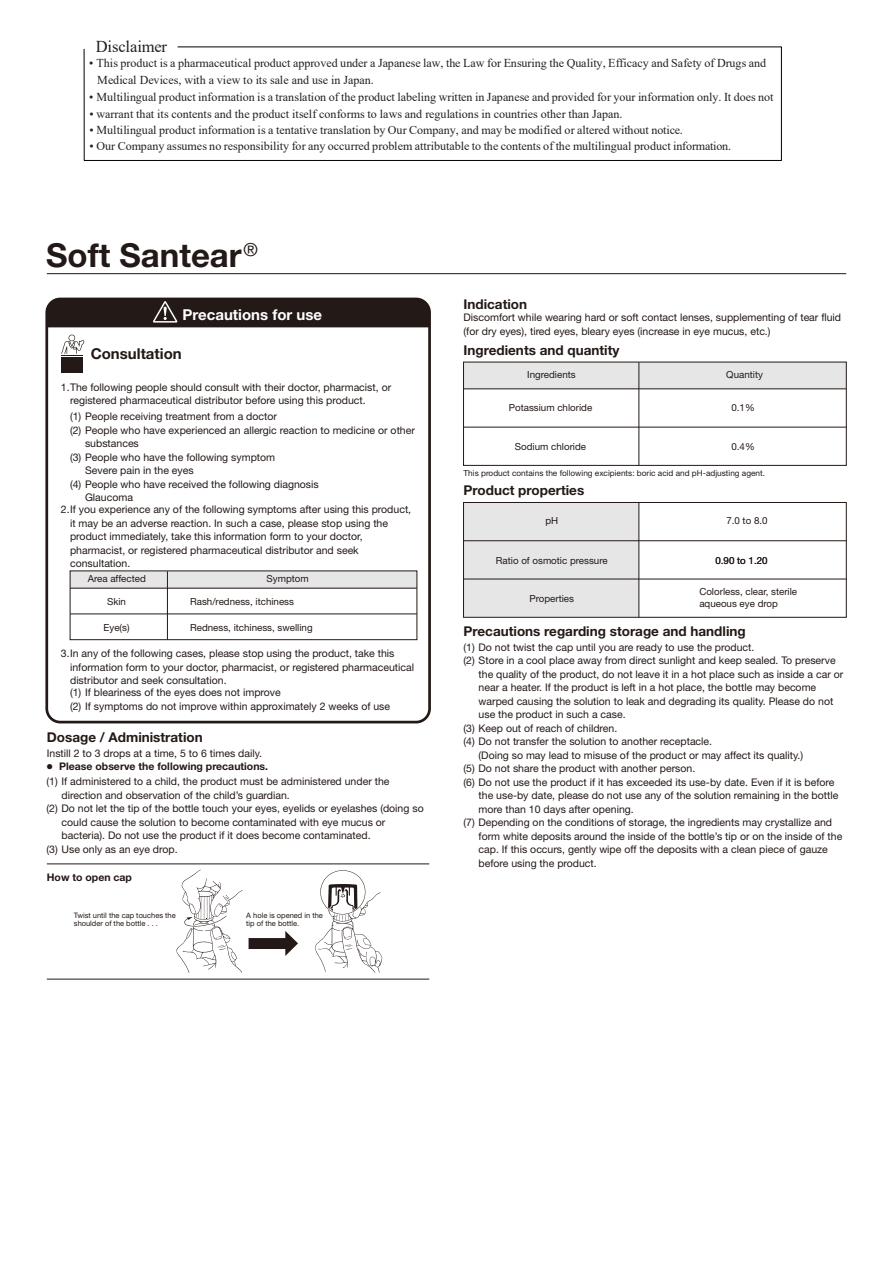
<style>
.page{position:relative;width:893px;height:1263px;background:#fff}
.page>*{position:absolute;margin:0;border:0;box-sizing:border-box;transform-origin:0 0}
.t1{font:700 33px "Helvetica Neue";color:#231916}
.t2{font:16.5px "Times New Roman";letter-spacing:-.01em;color:#231f20}
.t3{font:700 15px "Helvetica Neue";color:#fff}
.t4{font:700 15px "Helvetica Neue";color:#231916}
.t5{font:700 13.5px "Helvetica Neue";color:#231916}
.t6{font:12px/17.1px "Times New Roman";letter-spacing:-.005em;color:#231f20}
.t7{font:10.5px/13.5px "Helvetica Neue";color:#231916}
.t8{font:700 10.5px "Helvetica Neue";color:#231916}
.t9{font:9.75px/12px "Helvetica Neue";color:#231916}
.t10{font:8.25px "Helvetica Neue";color:#231916}
.t11{font:7.5px/7.5px "Helvetica Neue";color:#231916}
.s1{font-family:"Arial";font-weight:400;font-size:12px}
</style>
<div class="page">
<hr style="left:47px;top:273px;width:799px;height:1px;background:#231916">
<div style="left:463px;top:362px;width:383px;height:27px;background:#e6e6e7"></div>
<div style="left:70px;top:571px;width:347px;height:17px;background:#e6e6e7"></div>
<div style="left:45px;top:298px;width:386px;height:425px;border:3px solid #231916;border-radius:13px"></div>
<div style="left:61px;top:357px;width:22px;height:16px;background:#231916"></div>
<svg style="left:61px;top:335px;width:23px;height:21px"></svg>
<div style="left:47px;top:299px;width:383px;height:28px;background:#231916"></div>
<div style="left:70px;top:570px;width:347px;height:70px;border:1px solid #231916"></div>
<hr style="left:70px;top:588px;width:347px;height:1px;background:#231916">
<hr style="left:70px;top:614px;width:347px;height:1px;background:#231916">
<hr style="left:167px;top:571px;width:1px;height:69px;background:#231916">
<div style="left:463px;top:502px;width:176px;height:115px;background:#e6e6e7"></div>
<hr style="left:47px;top:863px;width:382px;height:1px;background:#231916">
<hr style="left:47px;top:979px;width:382px;height:1px;background:#231916">
<svg style="left:249px;top:931px;width:49px;height:25px"></svg>
<svg style="left:176px;top:870px;width:66px;height:103px"></svg>
<svg style="left:315px;top:870px;width:67px;height:103px"></svg>
<div style="left:463px;top:362px;width:384px;height:104px;border:1px solid #231916"></div>
<hr style="left:463px;top:388px;width:383px;height:1px;background:#231916">
<hr style="left:463px;top:427px;width:383px;height:1px;background:#231916">
<hr style="left:639px;top:362px;width:1px;height:103px;background:#231916">
<div style="left:463px;top:502px;width:384px;height:116px;border:1px solid #231916"></div>
<hr style="left:463px;top:540px;width:383px;height:1px;background:#231916">
<hr style="left:463px;top:579px;width:383px;height:1px;background:#231916">
<hr style="left:639px;top:503px;width:1px;height:114px;background:#231916">
<svg style="left:83px;top:46px;width:699px;height:115px"></svg>
<h2 class="t2" style="left:96px;top:34px;width:73px">Disclaimer</h2>
<p class="t6" style="left:97px;top:54px;width:670px;text-indent:-8px">• This product is a pharmaceutical product approved under a Japanese law, the Law for Ensuring the Quality, Efficacy and Safety of Drugs and<br>Medical Devices, with a view to its sale and use in Japan.</p>
<p class="t6" style="left:89px;top:88px;width:686px">• Multilingual product information is a translation of the product labeling written in Japanese and provided for your information only. It does not</p>
<p class="t6" style="left:89px;top:105px;width:535px">• warrant that its contents and the product itself conforms to laws and regulations in countries other than Japan.</p>
<p class="t6" style="left:89px;top:121px;width:595px">• Multilingual product information is a tentative translation by Our Company, and may be modified or altered without notice.</p>
<p class="t6" style="left:89px;top:137px;width:643px">• Our Company assumes no responsibility for any occurred problem attributable to the contents of the multilingual product information.</p>
<h1 class="t1" style="left:46px;top:235px;width:213px">Soft Santear<sup>®</sup></h1>
<h3 class="t3" style="left:183px;top:305px;width:141px">Precautions for use</h3>
<p class="t5" style="left:463px;top:296px;width:65px">Indication</p>
<p class="t7" style="left:463px;top:310px;width:379px">Discomfort while wearing hard or soft contact lenses, supplementing of tear fluid (for dry eyes), tired eyes, bleary eyes (increase in eye mucus, etc.)</p>
<h3 class="t4" style="left:91px;top:344px;width:93px">Consultation</h3>
<p class="t5" style="left:463px;top:342px;width:157px">Ingredients and quantity</p>
<p class="t7" style="left:70px;top:380px;width:323px;text-indent:-9px">1.The following people should consult with their doctor, pharmacist, or registered pharmaceutical distributor before using this product.</p>
<p class="t7" style="left:70px;top:409px;width:208px">(1) People receiving treatment from a doctor</p>
<p class="t7" style="left:70px;top:423px;width:346px">(2) People who have experienced an allergic reaction to medicine or other</p>
<p class="t7" style="left:85px;top:437px;width:55px">substances</p>
<p class="t7" style="left:70px;top:450px;width:207px">(3) People who have the following symptom</p>
<p class="t7" style="left:85px;top:464px;width:110px">Severe pain in the eyes</p>
<p class="t7" style="left:70px;top:477px;width:250px">(4) People who have received the following diagnosis</p>
<p class="t7" style="left:85px;top:491px;width:50px">Glaucoma</p>
<p class="t7" style="left:70px;top:503px;width:343px;text-indent:-9px">2.If you experience any of the following symptoms after using this product, it may be an adverse reaction. In such a case, please stop using the product immediately, take this information form to your doctor, pharmacist, or registered pharmaceutical distributor and seek consultation.</p>
<p class="t9" style="left:107px;top:595px;width:20px">Skin</p>
<p class="t9" style="left:190px;top:595px;width:105px">Rash/redness, itchiness</p>
<p class="t9" style="left:104px;top:622px;width:27px">Eye(s)</p>
<p class="t9" style="left:190px;top:622px;width:124px">Redness, itchiness, swelling</p>
<p class="t7" style="left:70px;top:646px;width:346px;text-indent:-9px">3.In any of the following cases, please stop using the product, take this information form to your doctor, pharmacist, or registered pharmaceutical distributor and seek consultation.</p>
<p class="t9" style="left:88px;top:572px;width:59px">Area affected</p>
<p class="t9" style="left:267px;top:572px;width:44px">Symptom</p>
<p class="t7" style="left:70px;top:686px;width:322px">(1) If bleariness of the eyes does not improve<br>(2) If symptoms do not improve within approximately 2 weeks of use</p>
<p class="t5" style="left:47px;top:729px;width:157px">Dosage / Administration</p>
<p class="t8" style="left:46px;top:760px;width:223px"><span class="s1">●</span> Please observe the following precautions.</p>
<p class="t7" style="left:47px;top:746px;width:217px">Instill 2 to 3 drops at a time, 5 to 6 times daily.</p>
<p class="t7" style="left:47px;top:775px;width:345px">(1) If administered to a child, the product must be administered under the</p>
<p class="t7" style="left:62px;top:788px;width:230px">direction and observation of the child’s guardian.</p>
<p class="t7" style="left:47px;top:802px;width:379px">(2) Do not let the tip of the bottle touch your eyes, eyelids or eyelashes (doing so</p>
<p class="t7" style="left:62px;top:815px;width:325px">could cause the solution to become contaminated with eye mucus or</p>
<p class="t7" style="left:62px;top:829px;width:311px">bacteria). Do not use the product if it does become contaminated.</p>
<p class="t7" style="left:47px;top:842px;width:133px">(3) Use only as an eye drop.</p>
<p class="t8" style="left:47px;top:870px;width:87px">How to open cap</p>
<p class="t11" style="left:74px;top:912px;width:103px">Twist until the cap touches the shoulder of the bottle . . .</p>
<p class="t11" style="left:246px;top:912px;width:78px">A hole is opened in the tip of the bottle.</p>
<p class="t9" style="left:527px;top:368px;width:50px">Ingredients</p>
<p class="t9" style="left:726px;top:368px;width:38px">Quantity</p>
<p class="t9" style="left:509px;top:401px;width:85px">Potassium chloride</p>
<p class="t9" style="left:731px;top:401px;width:25px">0.1%</p>
<p class="t9" style="left:515px;top:440px;width:73px">Sodium chloride</p>
<p class="t9" style="left:731px;top:440px;width:25px">0.4%</p>
<p class="t10" style="left:463px;top:468px;width:303px">This product contains the following excipients: boric acid and pH-adjusting agent.</p>
<p class="t5" style="left:463px;top:482px;width:122px">Product properties</p>
<p class="t9" style="left:545px;top:515px;width:14px">pH</p>
<p class="t9" style="left:726px;top:515px;width:43px">7.0 to 8.0</p>
<p class="t9" style="left:496px;top:554px;width:113px">Ratio of osmotic pressure</p>
<p class="t9" style="left:715px;top:554px;width:54px">0.90 to 1.20</p>
<p class="t9" style="left:529px;top:592px;width:46px">Properties</p>
<p class="t9" style="left:699px;top:586px;width:99px">Colorless, clear, sterile aqueous eye drop</p>
<p class="t5" style="left:463px;top:623px;width:284px">Precautions regarding storage and handling</p>
<p class="t7" style="left:464px;top:640px;width:292px">(1) Do not twist the cap until you are ready to use the product.</p>
<p class="t7" style="left:464px;top:653px;width:374px">(2) Store in a cool place away from direct sunlight and keep sealed. To preserve</p>
<p class="t7" style="left:479px;top:667px;width:366px">the quality of the product, do not leave it in a hot place such as inside a car or</p>
<p class="t7" style="left:479px;top:680px;width:339px">near a heater. If the product is left in a hot place, the bottle may become</p>
<p class="t7" style="left:479px;top:694px;width:356px">warped causing the solution to leak and degrading its quality. Please do not</p>
<p class="t7" style="left:479px;top:707px;width:149px">use the product in such a case.</p>
<p class="t7" style="left:464px;top:721px;width:155px">(3) Keep out of reach of children.</p>
<p class="t7" style="left:464px;top:734px;width:250px">(4) Do not transfer the solution to another receptacle.</p>
<p class="t7" style="left:479px;top:748px;width:326px">(Doing so may lead to misuse of the product or may affect its quality.)</p>
<p class="t7" style="left:464px;top:761px;width:233px">(5) Do not share the product with another person.</p>
<p class="t7" style="left:464px;top:775px;width:372px">(6) Do not use the product if it has exceeded its use-by date. Even if it is before</p>
<p class="t7" style="left:479px;top:788px;width:361px">the use-by date, please do not use any of the solution remaining in the bottle</p>
<p class="t7" style="left:479px;top:802px;width:157px">more than 10 days after opening.</p>
<p class="t7" style="left:464px;top:815px;width:370px">(7) Depending on the conditions of storage, the ingredients may crystallize and</p>
<p class="t7" style="left:479px;top:829px;width:365px">form white deposits around the inside of the bottle’s tip or on the inside of the</p>
<p class="t7" style="left:479px;top:842px;width:351px">cap. If this occurs, gently wipe off the deposits with a clean piece of gauze</p>
<p class="t7" style="left:479px;top:856px;width:120px">before using the product.</p>
</div>
